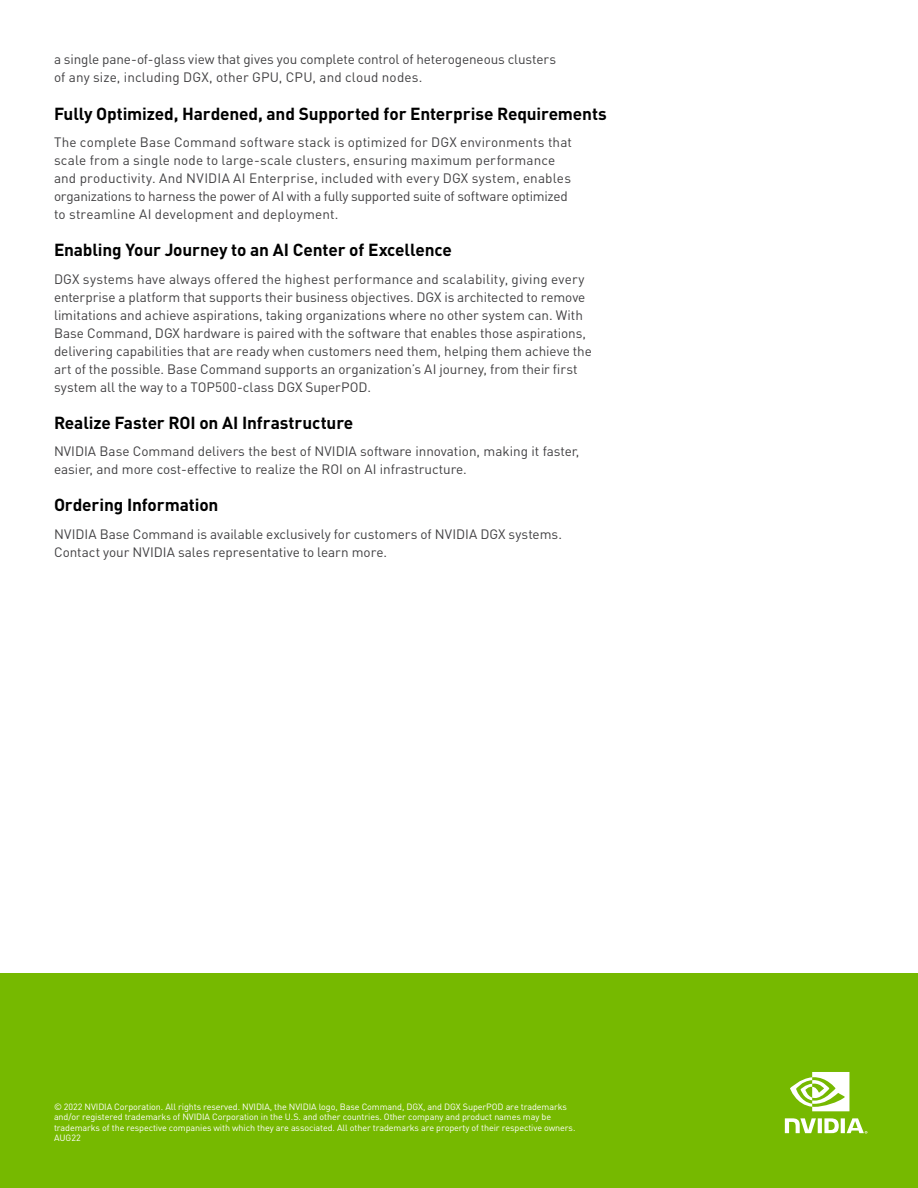
<style>
.page{position:relative;width:918px;height:1188px;background:#fff}
.page>*{position:absolute;margin:0;border:0;box-sizing:border-box;transform-origin:0 0}
.t1{font:700 17.25px "DIN Pro";letter-spacing:-.01em;color:#000}
.t2{font:13.5px/18px "DIN Pro";color:#414042}
.t3{font:9px/10.5px "DIN Pro";letter-spacing:-.01em;color:#fff}
</style>
<div class="page">
<div style="left:0;top:973px;width:918px;height:215px;background:#76b900"></div>
<svg style="left:785px;top:1118px;width:82px;height:16px"></svg>
<svg style="left:790px;top:1072px;width:59px;height:39px"></svg>
<p class="t2" style="left:54px;top:50px;width:504px">a single pane-of-glass view that gives you complete control of heterogeneous clusters of any size, including DGX, other GPU, CPU, and cloud nodes.</p>
<p class="t1" style="left:54px;top:102px;width:554px">Fully Optimized, Hardened, and Supported for Enterprise Requirements</p>
<p class="t2" style="left:54px;top:133px;width:520px">The complete Base Command software stack is optimized for DGX environments that scale from a single node to large-scale clusters, ensuring maximum performance and productivity. And NVIDIA AI Enterprise, included with every DGX system, enables organizations to harness the power of AI with a fully supported suite of software optimized to streamline AI development and deployment.</p>
<p class="t1" style="left:54px;top:238px;width:400px">Enabling Your Journey to an AI Center of Excellence</p>
<p class="t2" style="left:54px;top:269px;width:539px">DGX systems have always offered the highest performance and scalability, giving every enterprise a platform that supports their business objectives. DGX is architected to remove limitations and achieve aspirations, taking organizations where no other system can. With Base Command, DGX hardware is paired with the software that enables those aspirations, delivering capabilities that are ready when customers need them, helping them achieve the art of the possible. Base Command supports an organization’s AI journey, from their first system all the way to a TOP500-class DGX SuperPOD.</p>
<p class="t1" style="left:54px;top:411px;width:301px">Realize Faster ROI on AI Infrastructure</p>
<p class="t2" style="left:54px;top:442px;width:527px">NVIDIA Base Command delivers the best of NVIDIA software innovation, making it faster, easier, and more cost-effective to realize the ROI on AI infrastructure.</p>
<p class="t1" style="left:54px;top:494px;width:166px">Ordering Information</p>
<p class="t2" style="left:54px;top:524px;width:510px">NVIDIA Base Command is available exclusively for customers of NVIDIA DGX systems.<br>Contact your NVIDIA sales representative to learn more.</p>
<p class="t3" style="left:54px;top:1101px;width:523px">© 2022 NVIDIA Corporation. All rights reserved. NVIDIA, the NVIDIA logo, Base Command, DGX, and DGX SuperPOD are trademarks and/or registered trademarks of NVIDIA Corporation in the U.S. and other countries. Other company and product names may be trademarks of the respective companies with which they are associated. All other trademarks are property of their respective owners.<br>AUG22</p>
</div>
